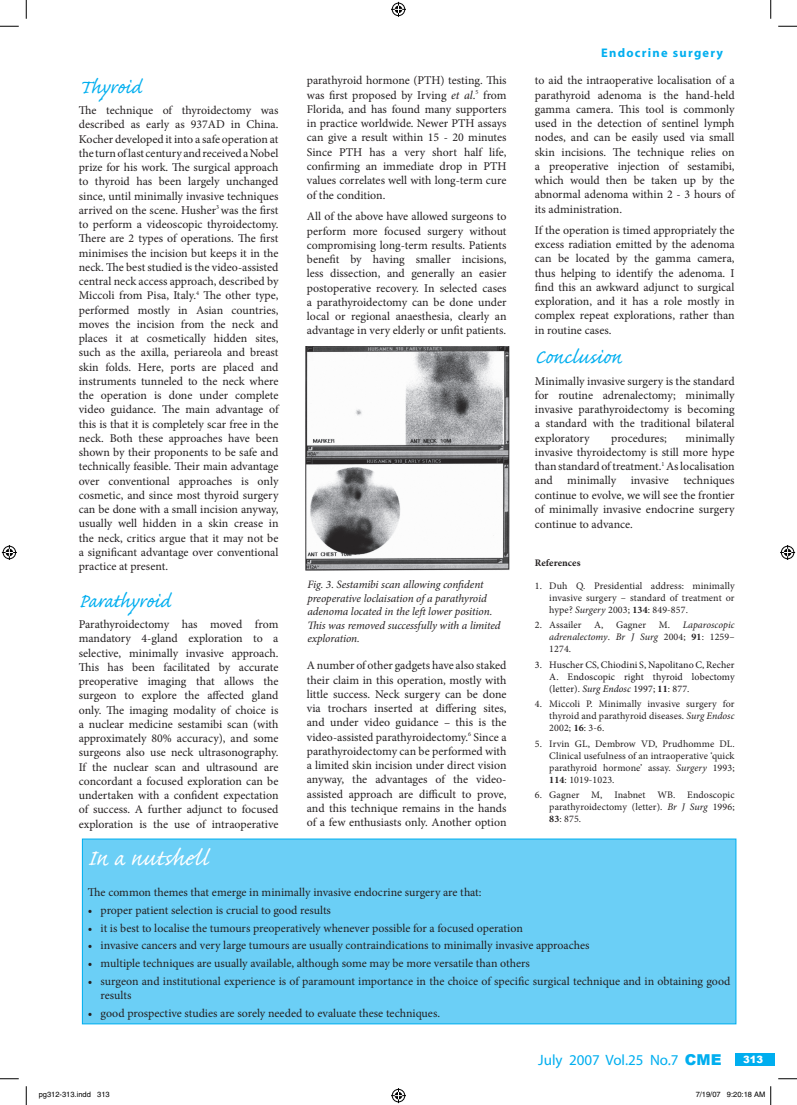
<style>
.page{position:relative;width:797px;height:1105px;background:#fff}
.page>*{position:absolute;margin:0;border:0;box-sizing:border-box;transform-origin:0 0}
.t1{font:28.75px "Caflisch Script Pro";color:#fff}
.t2{font:25px "Caflisch Script Pro";letter-spacing:-.005em;color:#00aeef}
.t3{font:15px "Myriad";color:#00aeef}
.t4{font:700 12.5px "Myriad";letter-spacing:.1em;color:#00aeef}
.t5{font:11.88px/14.2px "Minion Pro";color:#231f20;text-align:justify}
.t6{font:italic 11.25px/13.5px "Minion Pro";letter-spacing:-.01em;color:#231f20}
.t7{font:10px/12px "Minion Pro";letter-spacing:.01em;color:#231f20;text-align:justify}
.t8{font:10px/12px "Minion Pro";letter-spacing:.01em;color:#1a161a;text-align:justify}
.t9{font:italic 10px/12px "Minion Pro";color:#231f20;text-align:justify}
.t10{font:700 10px "Minion Pro";letter-spacing:.005em;color:#231f20}
.t11{font:900 10px "Arial";color:#fff}
.t12{font:7.5px "Helvetica";color:#000}
.s1{font-style:italic}
.s2{font-weight:700}
.s3{font-style:normal}
.s4{font-weight:700;font-style:normal}
.s5{font-family:"Arial";font-weight:900}
</style>
<div class="page">
<div style="left:735px;top:1053px;width:40px;height:12px;background:#00aeef"></div>
<img style="left:305px;top:346px;width:204px;height:224px">
<div style="left:82px;top:839px;width:654px;height:185px;background:#6bcff6"></div>
<div style="left:82px;top:839px;width:654px;height:185px;border:1px solid #00aeef"></div>
<svg style="left:0;top:25px;width:19px;height:2px"></svg>
<svg style="left:778px;top:25px;width:19px;height:2px"></svg>
<svg style="left:0;top:1078px;width:19px;height:1px"></svg>
<svg style="left:778px;top:1078px;width:19px;height:1px"></svg>
<svg style="left:25px;top:0;width:2px;height:19px"></svg>
<svg style="left:25px;top:1086px;width:2px;height:19px"></svg>
<svg style="left:770px;top:0;width:1px;height:19px"></svg>
<svg style="left:391px;top:2px;width:15px;height:15px"></svg>
<svg style="left:391px;top:1088px;width:15px;height:15px"></svg>
<svg style="left:2px;top:545px;width:15px;height:15px"></svg>
<svg style="left:780px;top:545px;width:15px;height:15px"></svg>
<svg style="left:770px;top:1086px;width:1px;height:19px"></svg>
<h2 class="t2" style="left:79px;top:74px;width:65px">Thyroid</h2>
<p class="t5" style="left:79px;top:103px;width:201px">The technique of thyroidectomy was described as early as 937AD in China.<br>Kocher developed it into a safe operation at the turn of last century and received a Nobel prize for his work. The surgical approach to thyroid has been largely unchanged since, until minimally invasive techniques arrived on the scene. Husher<sup>3</sup> was the first to perform a videoscopic thyroidectomy.<br>There are 2 types of operations. The first minimises the incision but keeps it in the neck. The best studied is the video-assisted central neck access approach, described by Miccoli from Pisa, Italy.<sup>4</sup> The other type, performed mostly in Asian countries, moves the incision from the neck and places it at cosmetically hidden sites, such as the axilla, periareola and breast skin folds. Here, ports are placed and instruments tunneled to the neck where the operation is done under complete video guidance. The main advantage of this is that it is completely scar free in the neck. Both these approaches have been shown by their proponents to be safe and technically feasible. Their main advantage over conventional approaches is only cosmetic, and since most thyroid surgery can be done with a small incision anyway, usually well hidden in a skin crease in the neck, critics argue that it may not be a significant advantage over conventional practice at present.</p>
<h2 class="t2" style="left:79px;top:588px;width:94px">Parathyroid</h2>
<p class="t5" style="left:79px;top:617px;width:201px">Parathyroidectomy has moved from mandatory 4-gland exploration to a selective, minimally invasive approach.<br>This has been facilitated by accurate preoperative imaging that allows the surgeon to explore the affected gland only. The imaging modality of choice is a nuclear medicine sestamibi scan (with approximately 80% accuracy), and some surgeons also use neck ultrasonography.<br>If the nuclear scan and ultrasound are concordant a focused exploration can be undertaken with a confident expectation of success. A further adjunct to focused exploration is the use of intraoperative</p>
<p class="t5" style="left:307px;top:73px;width:201px">parathyroid hormone (PTH) testing. This was first proposed by Irving <span class="s1">et al</span>.<sup>5</sup> from Florida, and has found many supporters in practice worldwide. Newer PTH assays can give a result within 15 - 20 minutes Since PTH has a very short half life, confirming an immediate drop in PTH values correlates well with long-term cure of the condition.</p>
<p class="t5" style="left:307px;top:210px;width:201px">All of the above have allowed surgeons to perform more focused surgery without compromising long-term results. Patients benefit by having smaller incisions, less dissection, and generally an easier postoperative recovery. In selected cases a parathyroidectomy can be done under local or regional anaesthesia, clearly an advantage in very elderly or unfit patients.</p>
<p class="t6" style="left:307px;top:578px;width:195px">Fig. 3. Sestamibi scan allowing confident preoperative loclaisation of a parathyroid adenoma located in the left lower position.<br>This was removed successfully with a limited exploration.</p>
<p class="t5" style="left:307px;top:658px;width:201px">A number of other gadgets have also staked their claim in this operation, mostly with little success. Neck surgery can be done via trochars inserted at differing sites, and under video guidance – this is the video-assisted parathyroidectomy.<sup>6</sup> Since a parathyroidectomy can be performed with a limited skin incision under direct vision anyway, the advantages of the video&shy;assisted approach are difficult to prove, and this technique remains in the hands of a few enthusiasts only. Another option</p>
<p class="t4" style="left:601px;top:46px;width:123px">Endocrine surgery</p>
<p class="t5" style="left:535px;top:73px;width:201px">to aid the intraoperative localisation of a parathyroid adenoma is the hand-held gamma camera. This tool is commonly used in the detection of sentinel lymph nodes, and can be easily used via small skin incisions. The technique relies on a preoperative injection of sestamibi, which would then be taken up by the abnormal adenoma within 2 - 3 hours of its administration.</p>
<p class="t5" style="left:535px;top:223px;width:201px">If the operation is timed appropriately the excess radiation emitted by the adenoma can be located by the gamma camera, thus helping to identify the adenoma. I find this an awkward adjunct to surgical exploration, and it has a role mostly in complex repeat explorations, rather than in routine cases.</p>
<h2 class="t2" style="left:535px;top:344px;width:89px">Conclusion</h2>
<p class="t5" style="left:535px;top:374px;width:201px">Minimally invasive surgery is the standard for routine adrenalectomy; minimally invasive parathyroidectomy is becoming a standard with the traditional bilateral exploratory</p>
<p class="t5" style="left:535px;top:431px;width:201px;text-indent:151px">minimally invasive thyroidectomy is still more hype than standard of treatment.<sup>1</sup> As localisation and minimally invasive techniques continue to evolve, we will see the frontier of minimally invasive endocrine surgery continue to advance.</p>
<p class="t10" style="left:535px;top:556px;width:47px">References</p>
<p class="t7" style="left:549px;top:579px;width:187px;text-indent:-14px">1. Duh Q. Presidential address: minimally invasive surgery – standard of treatment or hype? <span class="s1">Surgery</span> 2003; <span class="s2">134</span>: 849-857.</p>
<p class="t7" style="left:535px;top:619px;width:48px">2. Assailer</p>
<p class="t7" style="left:594px;top:619px;width:11px">A,</p>
<p class="t7" style="left:616px;top:619px;width:32px">Gagner</p>
<p class="t5" style="left:611px;top:431px;width:57px">procedures;</p>
<p class="t9" style="left:549px;top:619px;width:187px;text-indent:109px"><span class="s3">M.</span> Laparoscopic adrenalectomy<span class="s3">.</span> Br J Surg <span class="s3">2004;</span> <span class="s4">91</span><span class="s3">: 1259– 1274.</span></p>
<p class="t8" style="left:549px;top:659px;width:187px;text-indent:-14px">3. Huscher CS, Chiodini S, Napolitano C, Recher A. Endoscopic right thyroid lobectomy (letter). <span class="s1">Surg Endosc</span> 1997; <span class="s2">11</span>: 877.</p>
<p class="t7" style="left:549px;top:698px;width:187px;text-indent:-14px">4. Miccoli P. Minimally invasive surgery for thyroid and parathyroid diseases. <span class="s1">Surg Endosc </span>2002; <span class="s2">16</span>: 3-6.</p>
<p class="t7" style="left:549px;top:738px;width:187px;text-indent:-14px">5. Irvin GL, Dembrow VD, Prudhomme DL.<br>Clinical usefulness of an intraoperative ‘quick parathyroid hormone’ assay. <span class="s1">Surgery</span> 1993; <span class="s2">114</span>: 1019-1023.</p>
<p class="t7" style="left:549px;top:789px;width:187px;text-indent:-14px">6. Gagner M, Inabnet WB. Endoscopic parathyroidectomy (letter). <span class="s1">Br J Surg</span> 1996; <span class="s2">83</span>: 875.</p>
<h1 class="t1" style="left:88px;top:843px;width:123px">In a nutshell</h1>
<p class="t5" style="left:88px;top:885px;width:395px">The common themes that emerge in minimally invasive endocrine surgery are that:</p>
<p class="t5" style="left:88px;top:903px;width:244px">• proper patient selection is crucial to good results</p>
<p class="t5" style="left:88px;top:921px;width:436px">• it is best to localise the tumours preoperatively whenever possible for a focused operation</p>
<p class="t5" style="left:88px;top:938px;width:503px">• invasive cancers and very large tumours are usually contraindications to minimally invasive approaches</p>
<p class="t5" style="left:88px;top:956px;width:443px">• multiple techniques are usually available, although some may be more versatile than others</p>
<p class="t5" style="left:101px;top:974px;width:631px;text-indent:-13px">• surgeon and institutional experience is of paramount importance in the choice of specific surgical technique and in obtaining good results</p>
<p class="t5" style="left:88px;top:1006px;width:353px">• good prospective studies are sorely needed to evaluate these techniques.</p>
<p class="t3" style="left:538px;top:1052px;width:185px">July 2007 Vol.25 No.7 <span class="s5">CME</span></p>
<p class="t11" style="left:743px;top:1054px;width:22px">313</p>
<p class="t12" style="left:39px;top:1090px;width:72px">pg312-313.indd 313</p>
<p class="t12" style="left:695px;top:1090px;width:71px">7/19/07 9:20:18 AM</p>
</div>
